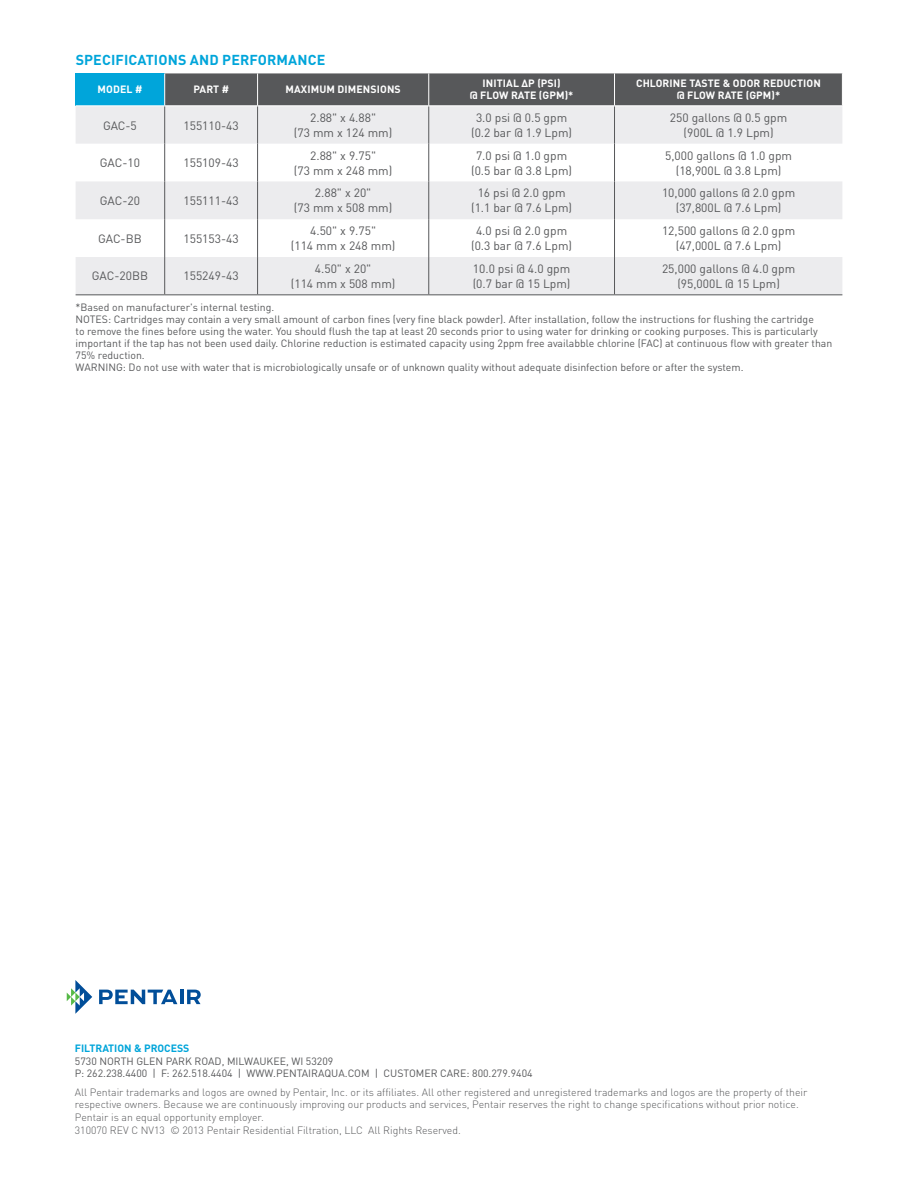
<style>
.page{position:relative;width:918px;height:1188px;background:#fff}
.page>*{position:absolute;margin:0;border:0;box-sizing:border-box;transform-origin:0 0}
.t1{font:700 14.25px "DIN Pro";letter-spacing:.01em;color:#00a5da}
.t2{font:12px/15px "DIN Pro";color:#57585a;text-align:center}
.t3{font:10.5px/12px "DIN Pro";color:#57585a}
.t4{font:300 10.5px/12.6px "DIN Pro";color:#57585a}
.t5{font:700 10.5px/12px "DIN Pro";letter-spacing:.01em;color:#fff}
.t6{font:700 10.5px "DIN Pro";color:#00a5da}
</style>
<div class="page">
<svg style="left:67px;top:980px;width:25px;height:34px"></svg>
<svg style="left:99px;top:990px;width:78px;height:14px"></svg>
<hr style="left:180px;top:990px;width:3px;height:14px;background:#014e99">
<svg style="left:187px;top:990px;width:14px;height:14px"></svg>
<div style="left:76px;top:73px;width:89px;height:33px;background:#00a5da"></div>
<div style="left:165px;top:73px;width:677px;height:32px;background:#57585a"></div>
<svg style="left:76px;top:106px;width:766px;height:188px;fill:#ececee"></svg>
<hr style="left:257px;top:73px;width:1px;height:32px;background:#fff">
<hr style="left:428px;top:73px;width:1px;height:32px;background:#fff">
<hr style="left:614px;top:73px;width:1px;height:32px;background:#fff">
<hr style="left:164px;top:106px;width:1px;height:38px;background:#57585a">
<hr style="left:428px;top:106px;width:1px;height:38px;background:#57585a">
<hr style="left:614px;top:106px;width:1px;height:38px;background:#57585a">
<hr style="left:164px;top:144px;width:1px;height:37px;background:#57585a">
<hr style="left:428px;top:144px;width:1px;height:37px;background:#57585a">
<hr style="left:614px;top:144px;width:1px;height:37px;background:#57585a">
<hr style="left:164px;top:181px;width:1px;height:38px;background:#57585a">
<hr style="left:428px;top:181px;width:1px;height:38px;background:#57585a">
<hr style="left:614px;top:181px;width:1px;height:38px;background:#57585a">
<hr style="left:164px;top:219px;width:1px;height:38px;background:#57585a">
<hr style="left:428px;top:219px;width:1px;height:38px;background:#57585a">
<hr style="left:614px;top:219px;width:1px;height:38px;background:#57585a">
<hr style="left:164px;top:257px;width:1px;height:37px;background:#57585a">
<hr style="left:428px;top:257px;width:1px;height:37px;background:#57585a">
<hr style="left:614px;top:257px;width:1px;height:37px;background:#57585a">
<hr style="left:76px;top:294px;width:89px;height:1px;background:#57585a">
<hr style="left:165px;top:294px;width:93px;height:1px;background:#57585a">
<hr style="left:258px;top:294px;width:171px;height:1px;background:#57585a">
<hr style="left:429px;top:294px;width:186px;height:1px;background:#57585a">
<hr style="left:615px;top:294px;width:227px;height:1px;background:#57585a">
<hr style="left:257px;top:106px;width:1px;height:38px;background:#57585a">
<hr style="left:257px;top:144px;width:1px;height:37px;background:#57585a">
<hr style="left:257px;top:181px;width:1px;height:38px;background:#57585a">
<hr style="left:257px;top:219px;width:1px;height:38px;background:#57585a">
<hr style="left:257px;top:257px;width:1px;height:37px;background:#57585a">
<hr style="left:164px;top:73px;width:1px;height:32px;background:#fff">
<hr style="left:76px;top:105px;width:89px;height:1px;background:#fff">
<h1 class="t1" style="left:76px;top:48px;width:251px">SPECIFICATIONS AND PERFORMANCE</h1>
<p class="t5" style="left:98px;top:82px;width:16px">MODEL</p>
<p class="t5" style="left:135px;top:82px;width:9px">#</p>
<p class="t5" style="left:193px;top:82px;width:37px">PART #</p>
<p class="t5" style="left:286px;top:82px;width:67px">MAXIM UM DIMENSIONS</p>
<p class="t5" style="left:470px;top:76px;width:92px;text-indent:52px">∆P (PSI) @ FLOW RATE</p>
<p class="t5" style="left:539px;top:88px;width:36px">(GPM)*</p>
<p class="t5" style="left:636px;top:76px;width:186px;text-align:center">CHLORINE TASTE &amp; ODOR REDUCTION @ FLOW RATE (GPM)*</p>
<p class="t5" style="left:483px;top:76px;width:10px">INITIAL</p>
<p class="t2" style="left:103px;top:116px;width:35px">GAC-5</p>
<p class="t2" style="left:184px;top:116px;width:57px">155110-43</p>
<p class="t2" style="left:294px;top:109px;width:100px">2.88" x 4.88"<br>(73 mm x 124 mm)</p>
<p class="t2" style="left:471px;top:109px;width:103px">3.0 psi @ 0.5 gpm (0.2 bar @ 1.9 Lpm)</p>
<p class="t2" style="left:670px;top:109px;width:119px">250 gallons @ 0.5 gpm (900L @ 1.9 Lpm)</p>
<p class="t2" style="left:100px;top:154px;width:42px">GAC-10</p>
<p class="t2" style="left:184px;top:154px;width:57px">155109-43</p>
<p class="t2" style="left:294px;top:147px;width:100px">2.88" x 9.75"<br>(73 mm x 248 mm)</p>
<p class="t2" style="left:471px;top:147px;width:103px">7.0 psi @ 1.0 gpm (0.5 bar @ 3.8 Lpm)</p>
<p class="t2" style="left:665px;top:147px;width:128px">5,000 gallons @ 1.0 gpm (18,900L @ 3.8 Lpm)</p>
<p class="t2" style="left:100px;top:192px;width:42px">GAC-20</p>
<p class="t2" style="left:184px;top:192px;width:57px">155111-43</p>
<p class="t2" style="left:294px;top:184px;width:100px">2.88" x 20"<br>(73 mm x 508 mm)</p>
<p class="t2" style="left:471px;top:184px;width:103px">16 psi @ 2.0 gpm (1.1 bar @ 7.6 Lpm)</p>
<p class="t2" style="left:662px;top:184px;width:135px">10,000 gallons @ 2.0 gpm (37,800L @ 7.6 Lpm)</p>
<p class="t2" style="left:98px;top:230px;width:45px">GAC-BB</p>
<p class="t2" style="left:184px;top:230px;width:57px">155153-43</p>
<p class="t2" style="left:291px;top:222px;width:106px">4.50" x 9.75"<br>(114 mm x 248 mm)</p>
<p class="t2" style="left:471px;top:222px;width:103px">4.0 psi @ 2.0 gpm (0.3 bar @ 7.6 Lpm)</p>
<p class="t2" style="left:662px;top:222px;width:135px">12,500 gallons @ 2.0 gpm (47,000L @ 7.6 Lpm)</p>
<p class="t2" style="left:92px;top:267px;width:58px">GAC-20BB</p>
<p class="t2" style="left:184px;top:267px;width:57px">155249-43</p>
<p class="t2" style="left:291px;top:260px;width:106px">4.50" x 20"<br>(114 mm x 508 mm)</p>
<p class="t2" style="left:473px;top:260px;width:99px;text-align:left">10.0 psi @ 4.0 gpm (0.7 bar @ 15 Lpm)</p>
<p class="t2" style="left:662px;top:260px;width:135px">25,000 gallons @ 4.0 gpm (95,000L @ 15 Lpm)</p>
<p class="t3" style="left:76px;top:300px;width:758px">*Based on manufacturer's internal testing.<br>NOTES: Cartridges may contain a very small amount of carbon fines (very fine black powder). After installation, follow the instructions for flushing the cartridge<br>to remove the fines before using the water. You should flush the tap at least 20 seconds prior to using water for drinking or cooking purposes. This is particularly important if the tap has not been used daily. Chlorine reduction is estimated capacity using 2ppm free availabble chlorine (FAC) at continuous flow with greater than 75% reduction.<br>WARNING: Do not use with water that is microbiologically unsafe or of unknown quality without adequate disinfection before or after the system.</p>
<p class="t6" style="left:75px;top:1039px;width:116px">FILTRATION &amp; PROCESS</p>
<p class="t3" style="left:75px;top:1053px;width:459px;line-height:12.6px">5730 NORTH GLEN PARK ROAD, MILWAUKEE, WI 53209<br>P: 262.238.4400 | F: 262.518.4404 | WWW.PENTAIRAQUA.COM | CUSTOMER CARE: 800.279.9404</p>
<p class="t4" style="left:75px;top:1085px;width:734px">All Pentair trademarks and logos are owned by Pentair, Inc. or its affiliates. All other registered and unregistered trademarks and logos are the property of their respective owners. Because we are continuously improving our products and services, Pentair reserves the right to change specifications without prior notice.<br>Pentair is an equal opportunity employer.<br>310070 REV C NV13 © 2013 Pentair Residential Filtration, LLC All Rights Reserved.</p>
</div>
